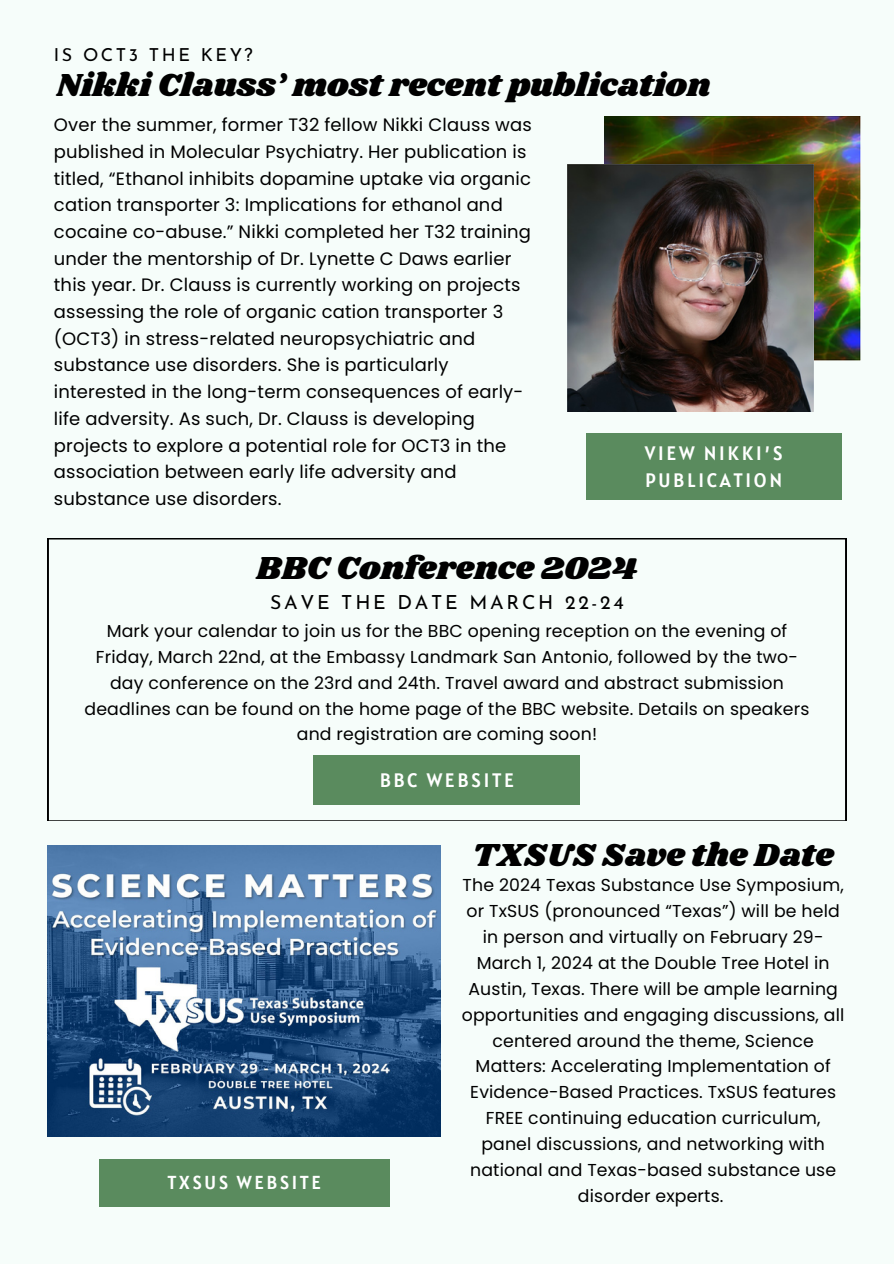
<style>
.page{position:relative;width:894px;height:1264px;background:#fff}
.page>*{position:absolute;margin:0;border:0;box-sizing:border-box;transform-origin:0 0}
.t1{font:33px "Shrikhand";color:#000}
.t2{font:19.35px/27px "Alatsi";letter-spacing:.14em;color:#fff}
.t3{font:19.35px "Josefin Sans";letter-spacing:.14em;color:#000}
.t4{font:18.75px "Alatsi";letter-spacing:.14em;color:#fff}
.t5{font:18px/26.7px "Poppins";letter-spacing:.01em;color:#000}
.t6{font:17.85px "Josefin Sans";letter-spacing:.14em;color:#000}
.t7{font:17.25px/25.8px "Poppins";letter-spacing:.01em;color:#000;text-align:center}
</style>
<div class="page">
<div style="left:0;top:0;width:893px;height:1263px;background:#f6fdfa"></div>
<img style="left:604px;top:116px;width:256px;height:244px">
<img style="left:567px;top:164px;width:246px;height:247px">
<div style="left:585px;top:433px;width:256px;height:67px;background:#5a8b5e"></div>
<svg style="left:48px;top:538px;width:797px;height:283px"></svg>
<div style="left:313px;top:755px;width:267px;height:50px;background:#5a8b5e"></div>
<img style="left:48px;top:845px;width:392px;height:291px">
<div style="left:99px;top:1158px;width:290px;height:48px;background:#5a8b5e"></div>
<p class="t6" style="left:54px;top:47px;width:200px">IS OCT3 THE KEY?</p>
<p class="t1" style="left:57px;top:62px;width:655px">Nikki Clauss’ most recent publication</p>
<p class="t5" style="left:54px;top:111px;width:479px">Over the summer, former T32 fellow Nikki Clauss was published in Molecular Psychiatry. Her publication is titled, “Ethanol inhibits dopamine uptake via organic cation transporter 3: Implications for ethanol and cocaine co-abuse.” Nikki completed her T32 training under the mentorship of Dr. Lynette C Daws earlier this year. Dr. Clauss is currently working on projects assessing the role of organic cation transporter 3 (OCT3) in stress-related neuropsychiatric and substance use disorders. She is particularly interested in the long-term consequences of early&shy;life adversity. As such, Dr. Clauss is developing projects to explore a potential role for OCT3 in the association between early life adversity and substance use disorders.</p>
<p class="t2" style="left:644px;top:439px;width:139px">VIEW NIKKI’S<br>PUBLICATION</p>
<p class="t1" style="left:256px;top:545px;width:382px">BBC Conference 2024</p>
<p class="t3" style="left:270px;top:594px;width:355px">SAVE THE DATE MARCH 22-24</p>
<p class="t7" style="left:84px;top:618px;width:726px">Mark your calendar to join us for the BBC opening reception on the evening of Friday, March 22nd, at the Embassy Landmark San Antonio, followed by the two&shy;day conference on the 23rd and 24th. Travel award and abstract submission deadlines can be found on the home page of the BBC website. Details on speakers and registration are coming soon!</p>
<p class="t2" style="left:379px;top:766px;width:136px">BBC WEBSITE</p>
<p class="t4" style="left:167px;top:1170px;width:155px">TXSUS WEBSITE</p>
<p class="t1" style="left:472px;top:832px;width:363px">TXSUS Save the Date</p>
<p class="t7" style="left:461px;top:872px;width:384px">The 2024 Texas Substance Use Symposium, or TxSUS (pronounced “Texas”) will be held in person and virtually on February 29- March 1, 2024 at the Double Tree Hotel in Austin, Texas. There will be ample learning opportunities and engaging discussions, all centered around the theme, Science Matters: Accelerating Implementation of Evidence-Based Practices. TxSUS features FREE continuing education curriculum, panel discussions, and networking with national and Texas-based substance use disorder experts.</p>
</div>
